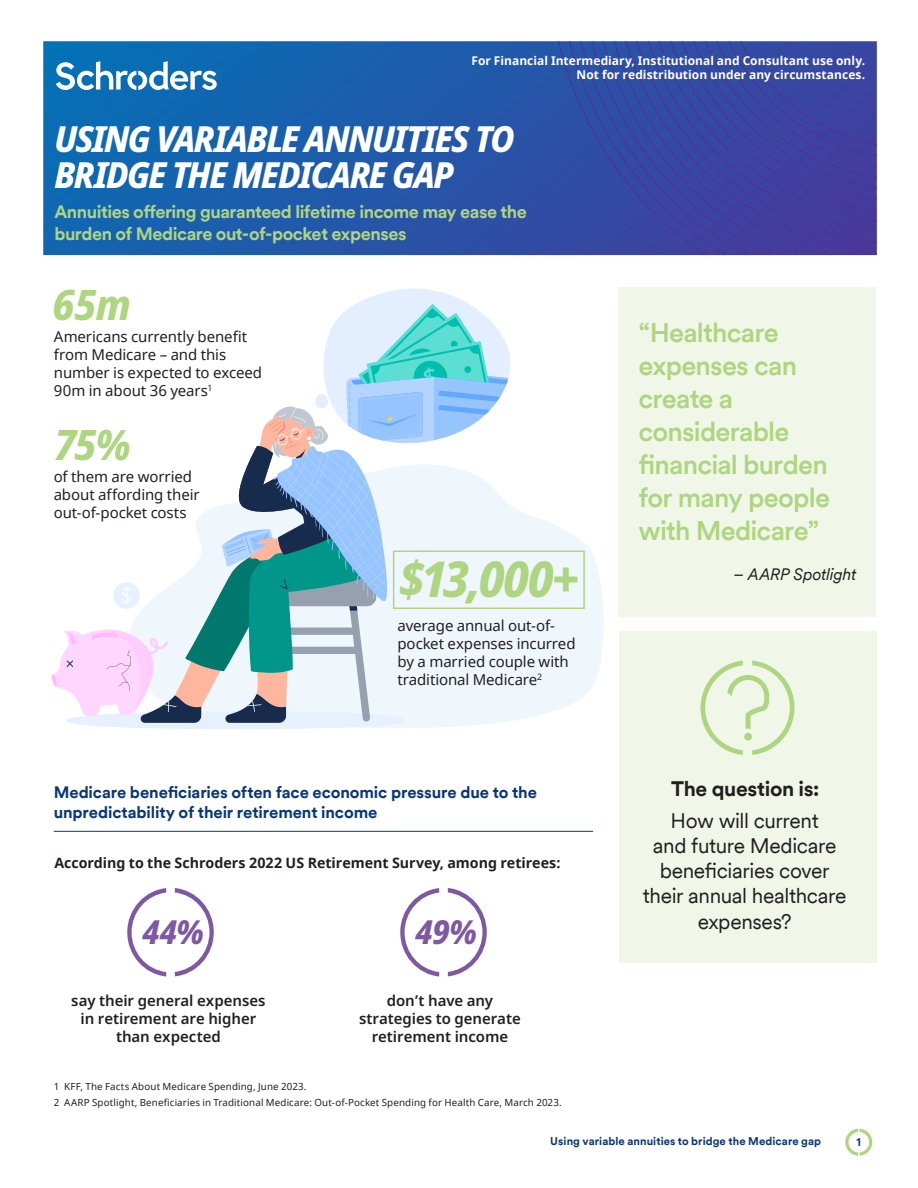
<style>
.page{position:relative;width:918px;height:1188px;background:#fff}
.page>*{position:absolute;margin:0;border:0;box-sizing:border-box;transform-origin:0 0}
.t1{font:italic 800 semi-condensed 49.5px "Noto Sans";color:#aed57f}
.t2{font:italic 800 semi-condensed 42px "Noto Sans";color:#aed57f}
.AGENDA__Banner_title_white{font:italic 800 semi-condensed 36px/36px "Noto Sans";letter-spacing:-.045em;color:#fff}
.t3{font:italic 800 semi-condensed 33.15px "Noto Sans";color:#7f58a4}
._30_32_Large_Pull_Quote{font:500 27px/33px "Schroders Circular TT";letter-spacing:-.03em;color:#aed57f}
._17_19_Pull_Quote_Pink{font:21px/25.2px "Schroders Circular TT";letter-spacing:-.02em;color:#231f20;text-align:center}
._17_19_Pull_Quote_Pink-2{font:700 21px "Schroders Circular TT";letter-spacing:-.015em;color:#231f20}
.AGENDA__Banner_title_white-2{font:700 18px/21.6px "Schroders Circular TT";letter-spacing:-.025em;color:#aed57f}
._14_16_Title_Underline_Prussian_blue{font:700 16.5px/19.8px "Schroders Circular TT";letter-spacing:-.005em;color:#08357c}
._17_19_Pull_Quote_Pink-3{font:italic 16.5px "Schroders Circular TT";letter-spacing:-.015em;color:#231f20}
._8_5_10_Body_Text_Black{font:15px/18px "Noto Sans";letter-spacing:-.005em;color:#231f20}
.t4{font:600 15px/18px "Noto Sans";letter-spacing:-.005em;color:#231f20;text-align:center}
._8_5_10_Body_Text_Black-2{font:700 14.25px "Noto Sans";color:#231f20}
._8_9_Sales_Aid_Audience_disclaimer_Bold_w{font:700 12px "Noto Sans UI";letter-spacing:.005em;color:#fff}
.t5{font:700 11.25px "Schroders Circular TT";letter-spacing:.005em;color:#08357c}
._6_5_8_Source_Text_-_Numbered{font:9.75px "Noto Sans";letter-spacing:.015em;color:#231f20}
</style>
<div class="page">
<svg style="left:845px;top:1129px;width:27px;height:27px"></svg>
<svg style="left:516px;top:509px;width:88px;height:211px;fill:#eff7fd"></svg>
<svg style="left:51px;top:288px;width:465px;height:441px"></svg>
<div style="left:619px;top:287px;width:257px;height:329px;background:#f0f7e9"></div>
<div style="left:619px;top:632px;width:257px;height:331px;background:#f0f7e9"></div>
<svg style="left:43px;top:41px;width:512px;height:214px;background:#1b5dac"></svg>
<svg style="left:555px;top:41px;width:322px;height:214px;background:#3845a1"></svg>
<svg style="left:56px;top:61px;width:161px;height:29px"></svg>
<hr style="left:54px;top:831px;width:539px;height:1px;background:#08357c">
<svg style="left:127px;top:888px;width:39px;height:89px"></svg>
<svg style="left:175px;top:888px;width:39px;height:88px"></svg>
<svg style="left:400px;top:888px;width:39px;height:89px"></svg>
<svg style="left:448px;top:888px;width:39px;height:88px"></svg>
<svg style="left:701px;top:660px;width:94px;height:95px"></svg>
<div style="left:393px;top:550px;width:192px;height:59px;border:2px solid #aed57f"></div>
<p class="_8_9_Sales_Aid_Audience_disclaimer_Bold_w" style="left:471px;top:53px;width:395px">For Financial Intermediary, Institutional and Consultant use only.</p>
<p class="_8_9_Sales_Aid_Audience_disclaimer_Bold_w" style="left:577px;top:66px;width:290px">Not for redistribution under any circumstances.</p>
<p class="AGENDA__Banner_title_white" style="left:54px;top:121px;width:462px">USING VARIABLE ANNUITIES TO<br>BRIDGE THE MEDICARE GAP</p>
<p class="AGENDA__Banner_title_white-2" style="left:54px;top:200px;width:474px">Annuities offering guaranteed lifetime income may ease the burden of Medicare out-of-pocket expenses</p>
<p class="t2" style="left:53px;top:274px;width:80px">65m</p>
<p class="_8_5_10_Body_Text_Black" style="left:54px;top:327px;width:210px">Americans currently benefit from Medicare – and this number is expected to exceed<br>90m in about 36 years<sup>1</sup></p>
<p class="t2" style="left:54px;top:415px;width:78px">75%</p>
<p class="_8_5_10_Body_Text_Black" style="left:54px;top:467px;width:147px">of them are worried about affording their out-of-pocket costs</p>
<p class="t1" style="left:399px;top:544px;width:182px">$13,000+</p>
<p class="_8_5_10_Body_Text_Black" style="left:398px;top:616px;width:180px">average annual out-of&shy;pocket expenses incurred by a married couple with traditional Medicare<sup>2</sup></p>
<p class="_14_16_Title_Underline_Prussian_blue" style="left:54px;top:782px;width:485px">Medicare beneficiaries often face economic pressure due to the unpredictability of their retirement income</p>
<p class="_8_5_10_Body_Text_Black-2" style="left:54px;top:853px;width:508px">According to the Schroders 2022 US Retirement Survey, among retirees:</p>
<p class="t3" style="left:143px;top:908px;width:63px">44%</p>
<p class="t3" style="left:416px;top:908px;width:63px">49%</p>
<p class="t4" style="left:71px;top:992px;width:196px">say their general expenses in retirement are higher than expected</p>
<p class="t4" style="left:359px;top:992px;width:163px">don’t have any strategies to generate retirement income</p>
<p class="_6_5_8_Source_Text_-_Numbered" style="left:54px;top:1080px;width:254px">1 KFF, The Facts About Medicare Spending, June 2023.</p>
<p class="_6_5_8_Source_Text_-_Numbered" style="left:54px;top:1095px;width:510px">2 AARP Spotlight, Beneficiaries in Traditional Medicare: Out-of-Pocket Spending for Health Care, March 2023.</p>
<p class="_30_32_Large_Pull_Quote" style="left:639px;top:315px;width:193px">“Healthcare expenses can create a considerable financial burden for many people with Medicare”</p>
<p class="_17_19_Pull_Quote_Pink-3" style="left:734px;top:563px;width:124px">– AARP Spotlight</p>
<p class="_17_19_Pull_Quote_Pink-2" style="left:671px;top:774px;width:150px">The question is:</p>
<p class="_17_19_Pull_Quote_Pink" style="left:643px;top:807px;width:205px">How will current<br>and future Medicare beneficiaries cover their annual healthcare expenses?</p>
<p class="t5" style="left:550px;top:1134px;width:272px">Using variable annuities to bridge the Medicare gap</p>
<p class="t5" style="left:857px;top:1135px;width:6px">1</p>
</div>
